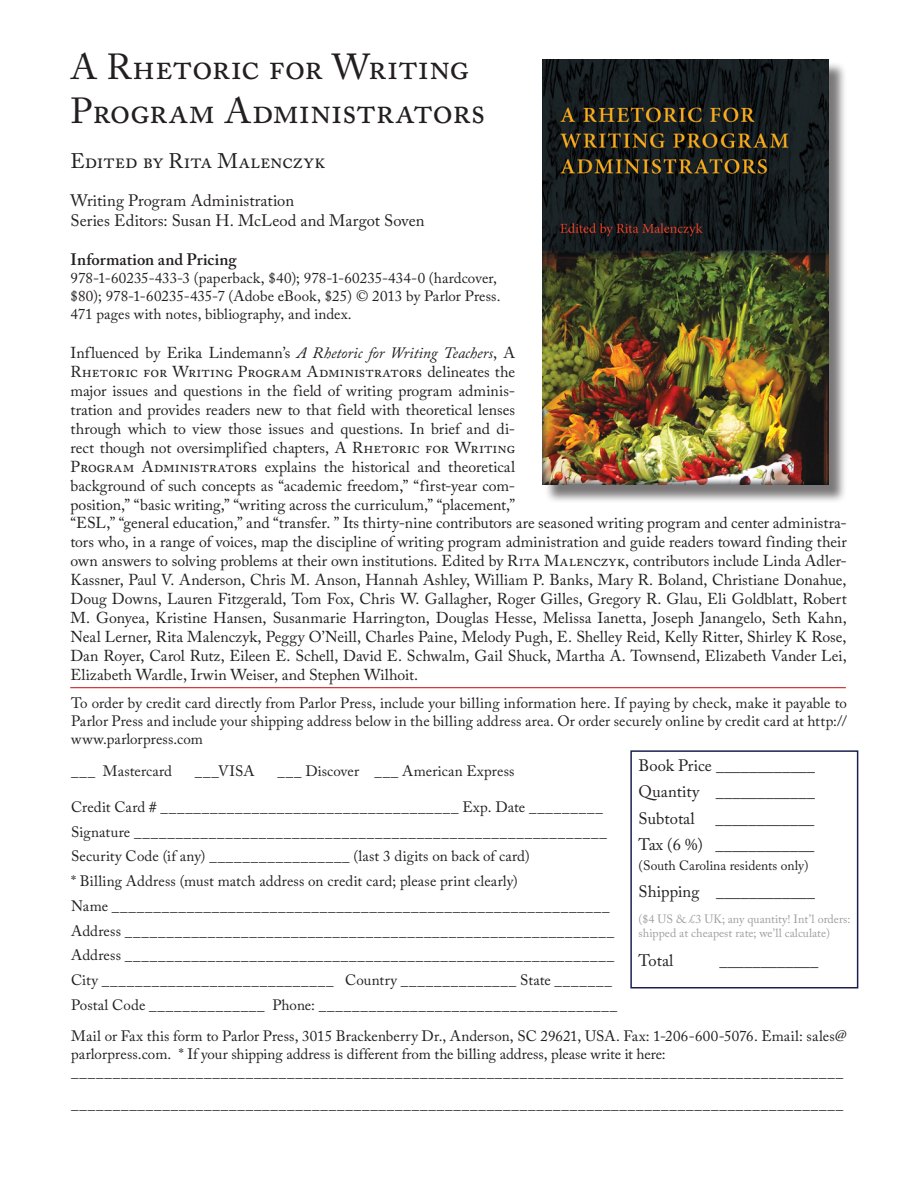
<style>
.page{position:relative;width:918px;height:1188px;background:#fff}
.page>*{position:absolute;margin:0;border:0;box-sizing:border-box;transform-origin:0 0}
.Body_Copy_Flush_Left{font:36px/43.2px "Adobe Caslon Pro";letter-spacing:-.005em;color:#231f20}
.Body_Copy_Flush_Left-2{font:21px "Adobe Caslon Pro";color:#231f20}
.Body_Copy_Flush_Left-3{font:16.5px "Adobe Caslon Pro";color:#231f20}
.Body_Copy_Flush_Left-4{font:600 16.5px "Adobe Caslon Pro";letter-spacing:.005em;color:#231f20}
.Body_Copy_Flush_Left-5{font:15.75px/18.9px "Adobe Caslon Pro";color:#231f20}
.Body_Copy{font:15px/18px "Adobe Caslon Pro";letter-spacing:.005em;color:#231f20;text-align:justify}
.Body_Copy_Flush_Left-6{font:15px/18px "Adobe Caslon Pro";letter-spacing:.005em;color:#231f20}
.t1{font:13.5px "Adobe Caslon Pro";color:#231f20}
.t2{font:12px/14.4px "Adobe Caslon Pro";color:#9d9fa2}
.s1{font-style:italic}
</style>
<div class="page">
<hr style="left:70px;top:687px;width:776px;height:1px;background:#d22225">
<div style="left:630px;top:750px;width:228px;height:238px;border:2px solid #1b1f4f"></div>
<div style="left:544px;top:62px;width:303px;height:441px;background:#231f20;opacity:.6"></div>
<img style="left:542px;top:59px;width:286px;height:426px">
<p class="Body_Copy_Flush_Left" style="left:70px;top:45px;width:417px">A Rhetoric for Writing<br>Program Administrators</p>
<p class="Body_Copy_Flush_Left-2" style="left:70px;top:148px;width:256px">Edited by Rita Malenczyk</p>
<p class="Body_Copy_Flush_Left-3" style="left:70px;top:190px;width:225px">Writing Program Administration</p>
<p class="Body_Copy_Flush_Left-3" style="left:70px;top:210px;width:355px">Series Editors: Susan H. McLeod and Margot Soven</p>
<p class="Body_Copy_Flush_Left-4" style="left:70px;top:250px;width:168px">Information and Pricing</p>
<p class="Body_Copy_Flush_Left-6" style="left:70px;top:269px;width:431px">978-1-60235-433-3 (paperback, $40); 978-1-60235-434-0 (hardcover, $80); 978-1-60235-435-7 (Adobe eBook, $25) © 2013 by Parlor Press.<br>471 pages with notes, bibliography, and index.</p>
<p class="Body_Copy_Flush_Left-5" style="left:70px;top:343px;width:778px">Influenced by Erika Lindemann’s <span class="s1">A Rhetoric for Writing Teachers</span>, A<br>Rhetoric for Writing Program Administrators delineates the<br>major issues and questions in the field of writing program adminis-<br>tration and provides readers new to that field with theoretical lenses<br>through which to view those issues and questions. In brief and di-<br>rect though not oversimplified chapters, A Rhetoric for Writing<br>Program Administrators explains the historical and theoretical<br>background of such concepts as “academic freedom,” “first-year com-<br>position,” “basic writing,” “writing across the curriculum,” “placement,”<br>“ESL,” “general education,” and “transfer. ” Its thirty-nine contributors are seasoned writing program and center administra&shy;tors who, in a range of voices, map the discipline of writing program administration and guide readers toward finding their own answers to solving problems at their own institutions. Edited by Rita Malenczyk, contributors include Linda Adler-Kassner, Paul V. Anderson, Chris M. Anson, Hannah Ashley, William P. Banks, Mary R. Boland, Christiane Donahue, Doug Downs, Lauren Fitzgerald, Tom Fox, Chris W. Gallagher, Roger Gilles, Gregory R. Glau, Eli Goldblatt, Robert M. Gonyea, Kristine Hansen, Susanmarie Harrington, Douglas Hesse, Melissa Ianetta, Joseph Janangelo, Seth Kahn, Neal Lerner, Rita Malenczyk, Peggy O’Neill, Charles Paine, Melody Pugh, E. Shelley Reid, Kelly Ritter, Shirley K Rose, Dan Royer, Carol Rutz, Eileen E. Schell, David E. Schwalm, Gail Shuck, Martha A. Townsend, Elizabeth Vander Lei, Elizabeth Wardle, Irwin Weiser, and Stephen Wilhoit.</p>
<p class="Body_Copy" style="left:71px;top:694px;width:777px">To order by credit card directly from Parlor Press, include your billing information here. If paying by check, make it payable to Parlor Press and include your shipping address below in the billing address area. Or order securely online by credit card at http:// www.parlorpress.com</p>
<p class="Body_Copy" style="left:71px;top:762px;width:102px">___ Mastercard</p>
<p class="Body_Copy" style="left:195px;top:762px;width:61px">___VISA</p>
<p class="Body_Copy" style="left:278px;top:762px;width:239px">___ Discover ___ American Express</p>
<p class="Body_Copy" style="left:71px;top:798px;width:533px">Credit Card # ____________________________________ Exp. Date _________</p>
<p class="Body_Copy" style="left:71px;top:822px;width:537px">Signature _________________________________________________________</p>
<p class="Body_Copy" style="left:71px;top:847px;width:460px">Security Code (if any) _________________ (last 3 digits on back of card)</p>
<p class="Body_Copy" style="left:71px;top:872px;width:448px">* Billing Address (must match address on credit card; please print clearly)</p>
<p class="Body_Copy" style="left:71px;top:897px;width:540px">Name ____________________________________________________________</p>
<p class="Body_Copy" style="left:71px;top:921px;width:545px">Address ___________________________________________________________</p>
<p class="Body_Copy" style="left:71px;top:946px;width:545px">Address ___________________________________________________________</p>
<p class="Body_Copy" style="left:71px;top:971px;width:542px">City ____________________________ Country ______________ State _______</p>
<p class="Body_Copy" style="left:71px;top:996px;width:548px">Postal Code ______________ Phone: ____________________________________</p>
<p class="Body_Copy" style="left:71px;top:1027px;width:777px">Mail or Fax this form to Parlor Press, 3015 Brackenberry Dr., Anderson, SC 29621, USA. Fax: 1-206-600-5076. Email: sales@ parlorpress.com. * If your shipping address is different from the billing address, please write it here:</p>
<p class="Body_Copy" style="left:71px;top:1063px;width:774px">_____________________________________________________________________________________________</p>
<p class="Body_Copy" style="left:71px;top:1095px;width:774px">_____________________________________________________________________________________________</p>
<p class="Body_Copy_Flush_Left-3" style="left:639px;top:755px;width:178px">Book Price ____________</p>
<p class="Body_Copy_Flush_Left-3" style="left:639px;top:782px;width:178px">Quantity ____________</p>
<p class="Body_Copy_Flush_Left-3" style="left:639px;top:809px;width:57px">Subtotal</p>
<p class="Body_Copy_Flush_Left-3" style="left:716px;top:809px;width:100px">____________</p>
<p class="Body_Copy_Flush_Left-3" style="left:639px;top:835px;width:177px">Tax (6 %) ____________</p>
<p class="t1" style="left:639px;top:858px;width:172px">(South Carolina residents only)</p>
<p class="Body_Copy_Flush_Left-3" style="left:639px;top:881px;width:178px">Shipping ____________</p>
<p class="t2" style="left:639px;top:912px;width:213px">($4 US &amp; £3 UK; any quantity! Int’l orders: shipped at cheapest rate; we’ll calculate)</p>
<p class="Body_Copy_Flush_Left-3" style="left:639px;top:950px;width:36px">Total</p>
<p class="Body_Copy_Flush_Left-3" style="left:719px;top:950px;width:100px">____________</p>
</div>
